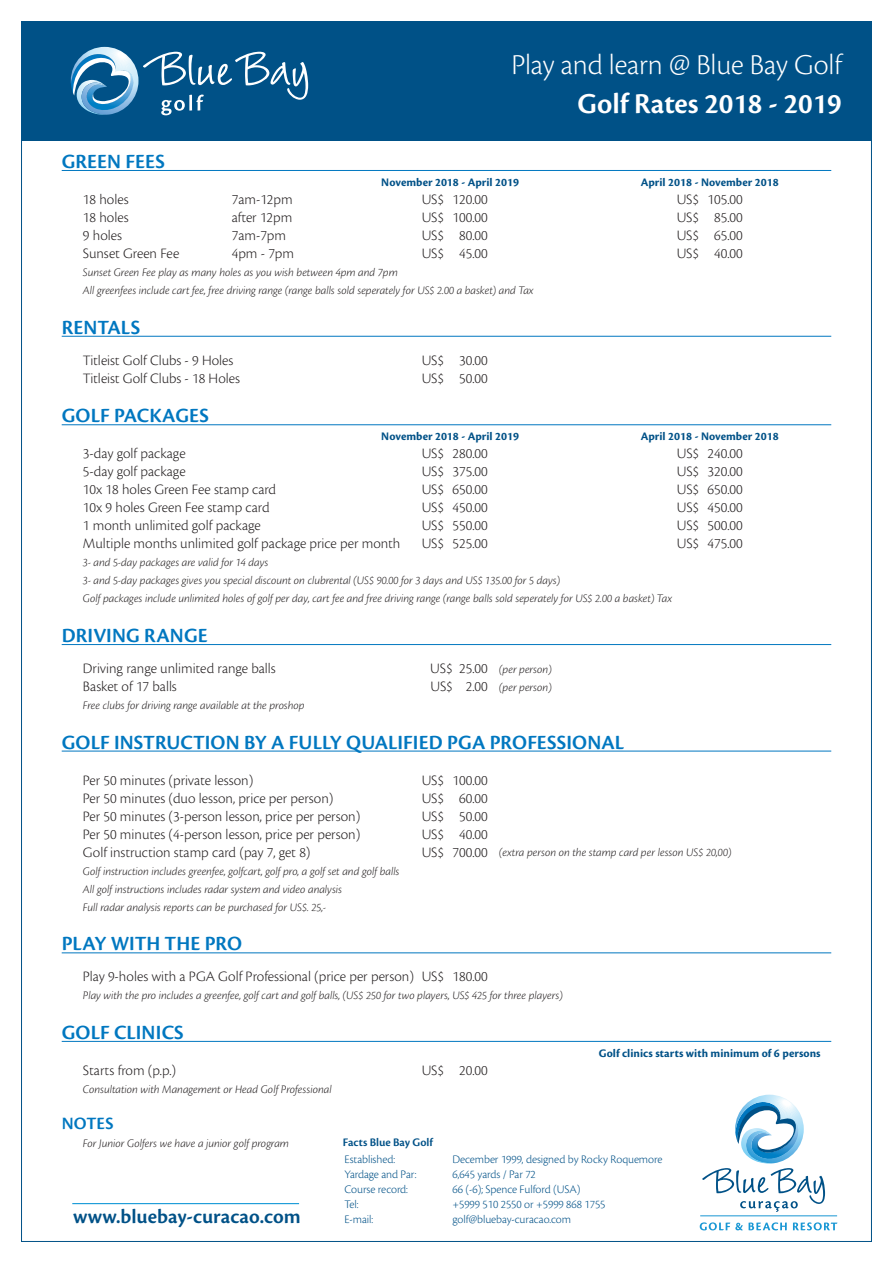
<style>
.page{position:relative;width:893px;height:1263px;background:#fff}
.page>*{position:absolute;margin:0;border:0;box-sizing:border-box;transform-origin:0 0}
.t1{font:300 30px "Cronos Pro";letter-spacing:-.005em;color:#fff}
.t2{font:600 30px "Cronos Pro";letter-spacing:-.005em;color:#fff}
.Prijs_header{font:600 21px "Cronos Pro";letter-spacing:.005em;color:#0077c0}
.t3{font:600 21px "Cronos Pro";color:#005187}
.notes{font:600 18px "Cronos Pro";letter-spacing:.005em;color:#0077c0}
.platte_tekst{font:300 15px "Cronos Pro";color:#231f20}
.notes-2{font:italic 300 12px/18px "Cronos Pro";letter-spacing:-.005em;color:#231f20}
.t4{font:300 12px "Cronos Pro";letter-spacing:-.005em;color:#005187}
.Periode{font:700 12px "Cronos Pro";color:#005187}
.platte_tekst-2{font:italic 300 12px "Cronos Pro";letter-spacing:-.005em;color:#231f20}
.t5{font:600 12px "Cronos Pro";color:#005187}
</style>
<div class="page">
<div style="left:21px;top:21px;width:851px;height:120px;background:#005187"></div>
<svg style="left:700px;top:1222px;width:87px;height:8px"></svg>
<svg style="left:793px;top:1222px;width:44px;height:8px"></svg>
<svg style="left:702px;top:1095px;width:123px;height:117px"></svg>
<hr style="left:700px;top:1215px;width:137px;height:1px;background:#1997d4">
<svg style="left:71px;top:47px;width:237px;height:68px"></svg>
<hr style="left:62px;top:170px;width:769px;height:1px;background:#0077c0">
<hr style="left:62px;top:336px;width:769px;height:1px;background:#0077c0">
<hr style="left:62px;top:424px;width:769px;height:1px;background:#0077c0">
<hr style="left:62px;top:644px;width:769px;height:1px;background:#0077c0">
<hr style="left:62px;top:751px;width:769px;height:1px;background:#0077c0">
<hr style="left:62px;top:952px;width:769px;height:1px;background:#0077c0">
<hr style="left:62px;top:1041px;width:769px;height:1px;background:#0077c0">
<hr style="left:72px;top:1203px;width:227px;height:1px;background:#1599d7">
<p class="Prijs_header" style="left:62px;top:149px;width:105px">GREEN FEES</p>
<p class="t1" style="left:511px;top:48px;width:332px">Play and learn @ Blue Bay Golf</p>
<p class="t2" style="left:577px;top:87px;width:266px">Golf Rates 2018 - 2019</p>
<p class="Periode" style="left:381px;top:175px;width:139px">November 2018 - April 2019</p>
<p class="Periode" style="left:641px;top:175px;width:139px">April 2018 - November 2018</p>
<p class="platte_tekst" style="left:83px;top:191px;width:47px">18 holes</p>
<p class="platte_tekst" style="left:232px;top:191px;width:62px">7am-12pm</p>
<p class="platte_tekst" style="left:422px;top:191px;width:67px">US$ 120.00</p>
<p class="platte_tekst" style="left:677px;top:191px;width:68px">US$ 105.00</p>
<p class="platte_tekst" style="left:83px;top:209px;width:47px">18 holes</p>
<p class="platte_tekst" style="left:232px;top:209px;width:62px">after 12pm</p>
<p class="platte_tekst" style="left:422px;top:209px;width:67px">US$ 100.00</p>
<p class="platte_tekst" style="left:677px;top:209px;width:67px">US$ 85.00</p>
<p class="platte_tekst" style="left:83px;top:227px;width:41px">9 holes</p>
<p class="platte_tekst" style="left:232px;top:227px;width:56px">7am-7pm</p>
<p class="platte_tekst" style="left:422px;top:227px;width:67px">US$ 80.00</p>
<p class="platte_tekst" style="left:677px;top:227px;width:67px">US$ 65.00</p>
<p class="platte_tekst" style="left:83px;top:245px;width:98px">Sunset Green Fee</p>
<p class="platte_tekst" style="left:232px;top:245px;width:64px">4pm - 7pm</p>
<p class="platte_tekst" style="left:422px;top:245px;width:67px">US$ 45.00</p>
<p class="platte_tekst" style="left:677px;top:245px;width:67px">US$ 40.00</p>
<p class="notes-2" style="left:83px;top:263px;width:316px">Sunset Green Fee play as many holes as you wish between 4pm and 7pm</p>
<p class="notes-2" style="left:83px;top:281px;width:452px">All greenfees include cart fee, free driving range (range balls sold seperately for US$ 2.00 a basket) and Tax</p>
<p class="Prijs_header" style="left:62px;top:315px;width:80px">RENTALS</p>
<p class="platte_tekst" style="left:83px;top:351px;width:152px">Titleist Golf Clubs - 9 Holes</p>
<p class="platte_tekst" style="left:422px;top:351px;width:67px">US$ 30.00</p>
<p class="platte_tekst" style="left:83px;top:369px;width:159px">Titleist Golf Clubs - 18 Holes</p>
<p class="platte_tekst" style="left:422px;top:369px;width:67px">US$ 50.00</p>
<p class="Prijs_header" style="left:62px;top:404px;width:149px">GOLF PACKAGES</p>
<p class="Periode" style="left:381px;top:430px;width:139px">November 2018 - April 2019</p>
<p class="Periode" style="left:641px;top:430px;width:139px">April 2018 - November 2018</p>
<p class="platte_tekst" style="left:83px;top:445px;width:104px">3-day golf package</p>
<p class="platte_tekst" style="left:422px;top:445px;width:67px">US$ 280.00</p>
<p class="platte_tekst" style="left:677px;top:445px;width:68px">US$ 240.00</p>
<p class="platte_tekst" style="left:83px;top:463px;width:104px">5-day golf package</p>
<p class="platte_tekst" style="left:422px;top:463px;width:67px">US$ 375.00</p>
<p class="platte_tekst" style="left:677px;top:463px;width:68px">US$ 320.00</p>
<p class="platte_tekst" style="left:83px;top:481px;width:195px">10x 18 holes Green Fee stamp card</p>
<p class="platte_tekst" style="left:422px;top:481px;width:67px">US$ 650.00</p>
<p class="platte_tekst" style="left:677px;top:481px;width:68px">US$ 650.00</p>
<p class="platte_tekst" style="left:83px;top:499px;width:188px">10x 9 holes Green Fee stamp card</p>
<p class="platte_tekst" style="left:422px;top:499px;width:67px">US$ 450.00</p>
<p class="platte_tekst" style="left:677px;top:499px;width:67px">US$ 450.00</p>
<p class="platte_tekst" style="left:83px;top:517px;width:179px">1 month unlimited golf package</p>
<p class="platte_tekst" style="left:422px;top:517px;width:67px">US$ 550.00</p>
<p class="platte_tekst" style="left:677px;top:517px;width:68px">US$ 500.00</p>
<p class="platte_tekst" style="left:83px;top:535px;width:319px">Multiple months unlimited golf package price per month</p>
<p class="platte_tekst" style="left:422px;top:535px;width:67px">US$ 525.00</p>
<p class="platte_tekst" style="left:677px;top:535px;width:68px">US$ 475.00</p>
<p class="notes-2" style="left:83px;top:554px;width:187px">3- and 5-day packages are valid for 14 days</p>
<p class="notes-2" style="left:83px;top:572px;width:479px">3- and 5-day packages gives you special discount on clubrental (US$ 90.00 for 3 days and US$ 135.00 for 5 days)</p>
<p class="notes-2" style="left:83px;top:590px;width:591px">Golf packages include unlimited holes of golf per day, cart fee and free driving range (range balls sold seperately for US$ 2.00 a basket) Tax</p>
<p class="Prijs_header" style="left:62px;top:623px;width:147px">DRIVING RANGE</p>
<p class="platte_tekst" style="left:83px;top:659px;width:194px">Driving range unlimited range balls</p>
<p class="platte_tekst" style="left:430px;top:659px;width:59px">US$ 25.00</p>
<p class="platte_tekst" style="left:83px;top:677px;width:95px">Basket of 17 balls</p>
<p class="platte_tekst" style="left:430px;top:677px;width:59px">US$ 2.00</p>
<p class="platte_tekst-2" style="left:83px;top:698px;width:223px">Free clubs for driving range available at the proshop</p>
<p class="Prijs_header" style="left:62px;top:730px;width:564px">GOLF INSTRUCTION BY A FULLY QUALIFIED PGA PROFESSIONAL</p>
<p class="platte_tekst" style="left:83px;top:771px;width:172px">Per 50 minutes (private lesson)</p>
<p class="platte_tekst" style="left:422px;top:771px;width:67px">US$ 100.00</p>
<p class="platte_tekst" style="left:83px;top:789px;width:252px">Per 50 minutes (duo lesson, price per person)</p>
<p class="platte_tekst" style="left:422px;top:789px;width:68px">US$ 60.00</p>
<p class="platte_tekst" style="left:83px;top:807px;width:279px">Per 50 minutes (3-person lesson, price per person)</p>
<p class="platte_tekst" style="left:422px;top:807px;width:68px">US$ 50.00</p>
<p class="platte_tekst" style="left:83px;top:825px;width:279px">Per 50 minutes (4-person lesson, price per person)</p>
<p class="platte_tekst" style="left:422px;top:825px;width:68px">US$ 40.00</p>
<p class="platte_tekst" style="left:83px;top:843px;width:229px">Golf instruction stamp card (pay 7, get 8)</p>
<p class="platte_tekst" style="left:422px;top:843px;width:67px">US$ 700.00</p>
<p class="notes-2" style="left:83px;top:862px;width:318px">Golf instruction includes greenfee, golfcart, golf pro, a golf set and golf balls<br>All golf instructions includes radar system and video analysis<br>Full radar analysis reports can be purchased for US$. 25,-</p>
<p class="Prijs_header" style="left:62px;top:932px;width:182px">PLAY WITH THE PRO</p>
<p class="platte_tekst" style="left:83px;top:968px;width:406px">Play 9-holes with a PGA Golf Professional (price per person) US$ 180.00</p>
<p class="notes-2" style="left:83px;top:986px;width:481px">Play with the pro includes a greenfee, golf cart and golf balls, (US$ 250 for two players, US$ 425 for three players)</p>
<p class="Prijs_header" style="left:62px;top:1020px;width:123px">GOLF CLINICS</p>
<p class="Periode" style="left:599px;top:1046px;width:223px">Golf clinics starts with minimum of 6 persons</p>
<p class="platte_tekst" style="left:83px;top:1061px;width:95px">Starts from (p.p.)</p>
<p class="platte_tekst" style="left:422px;top:1061px;width:67px">US$ 20.00</p>
<p class="notes-2" style="left:83px;top:1080px;width:250px">Consultation with Management or Head Golf Professional</p>
<p class="notes" style="left:62px;top:1113px;width:53px">NOTES</p>
<p class="notes-2" style="left:83px;top:1134px;width:208px">For Junior Golfers we have a junior golf program</p>
<p class="notes-2" style="left:499px;top:660px;width:54px">(per person)</p>
<p class="notes-2" style="left:499px;top:678px;width:54px">(per person)</p>
<p class="notes-2" style="left:499px;top:844px;width:234px">(extra person on the stamp card per lesson US$ 20,00)</p>
<p class="t5" style="left:343px;top:1135px;width:91px">Facts Blue Bay Golf</p>
<p class="t3" style="left:73px;top:1204px;width:229px">www.bluebay-curacao.com</p>
<p class="t4" style="left:344px;top:1152px;width:52px">Established:</p>
<p class="t4" style="left:452px;top:1152px;width:211px">December 1999, designed by Rocky Roquemore</p>
<p class="t4" style="left:344px;top:1167px;width:73px">Yardage and Par:</p>
<p class="t4" style="left:452px;top:1167px;width:85px">6,645 yards / Par 72</p>
<p class="t4" style="left:344px;top:1182px;width:65px">Course record:</p>
<p class="t4" style="left:452px;top:1182px;width:129px">66 (-6); Spence Fulford (USA)</p>
<p class="t4" style="left:344px;top:1197px;width:16px">Tel:</p>
<p class="t4" style="left:452px;top:1197px;width:155px">+5999 510 2550 or +5999 868 1755</p>
<p class="t4" style="left:344px;top:1212px;width:30px">E-mail:</p>
<p class="t4" style="left:452px;top:1212px;width:120px">golf@bluebay-curacao.com</p>
</div>
